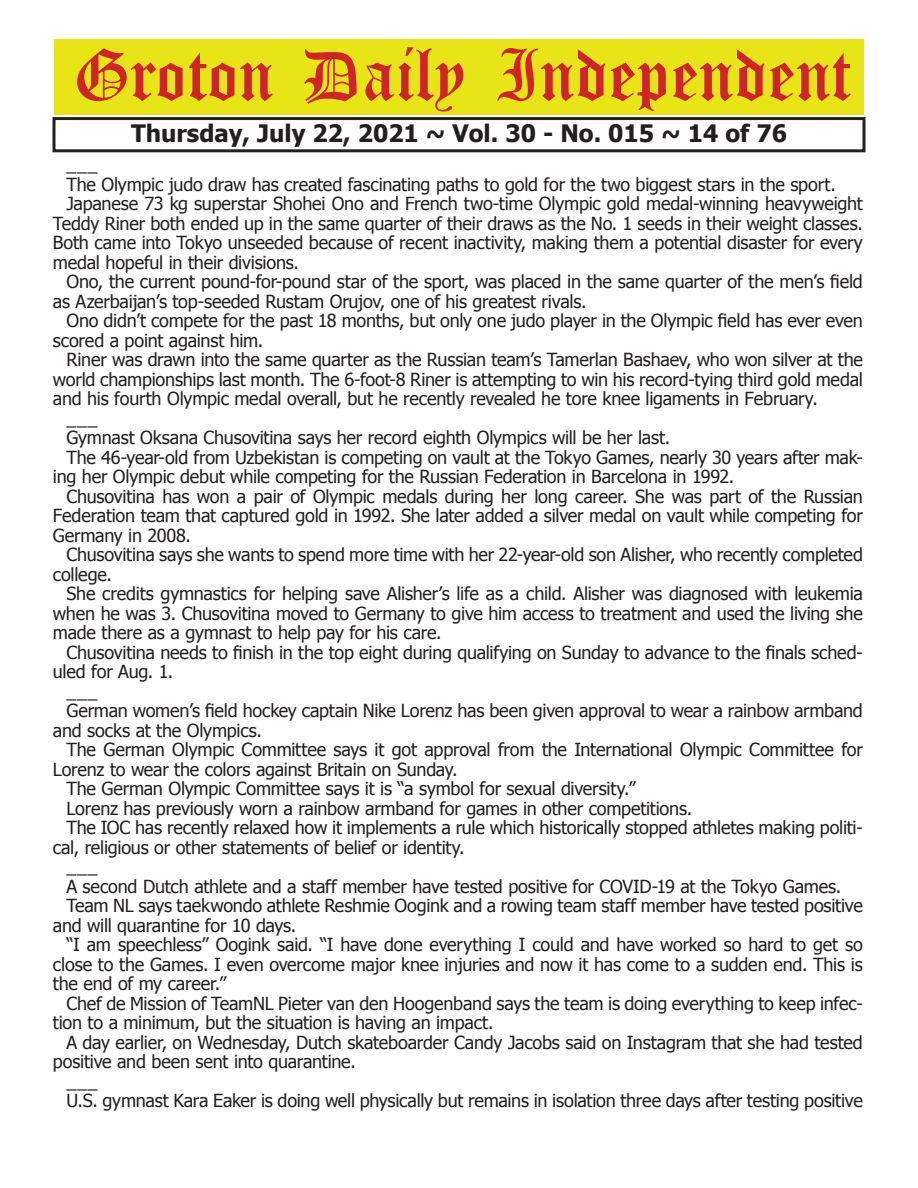
<style>
.page{position:relative;width:918px;height:1188px;background:#fff}
.page>*{position:absolute;margin:0;border:0;box-sizing:border-box;transform-origin:0 0}
.t1{font:54px "Old English Five";color:#d1232a}
.t2{font:700 24px "Tahoma";color:#231f20}
.t3{font:18px "Tahoma";letter-spacing:-.015em;color:#231f20}
</style>
<div class="page">
<div style="left:52px;top:117px;width:814px;height:35px;border:3px solid #231f20"></div>
<div style="left:54px;top:40px;width:810px;height:75px;background:#e7e515"></div>
<h1 class="t1" style="left:73px;top:50px;width:779px">Groton Daily Independent</h1>
<h2 class="t2" style="left:131px;top:116px;width:657px">Thursday, July 22, 2021 ~ Vol. 30 - No. 015 ~ 14 of 76</h2>
<p class="t3" style="left:66px;top:153px;width:33px">___</p>
<p class="t3" style="left:66px;top:172px;width:771px">The Olympic judo draw has created fascinating paths to gold for the two biggest stars in the sport.</p>
<p class="t3" style="left:66px;top:192px;width:798px">Japanese 73 kg superstar Shohei Ono and French two-time Olympic gold medal-winning heavyweight</p>
<p class="t3" style="left:53px;top:211px;width:811px">Teddy Riner both ended up in the same quarter of their draws as the No. 1 seeds in their weight classes.</p>
<p class="t3" style="left:53px;top:231px;width:811px">Both came into Tokyo unseeded because of recent inactivity, making them a potential disaster for every</p>
<p class="t3" style="left:53px;top:250px;width:248px">medal hopeful in their divisions.</p>
<p class="t3" style="left:66px;top:270px;width:798px">Ono, the current pound-for-pound star of the sport, was placed in the same quarter of the men’s field</p>
<p class="t3" style="left:53px;top:289px;width:535px">as Azerbaijan’s top-seeded Rustam Orujov, one of his greatest rivals.</p>
<p class="t3" style="left:66px;top:309px;width:798px">Ono didn’t compete for the past 18 months, but only one judo player in the Olympic field has ever even</p>
<p class="t3" style="left:53px;top:328px;width:212px">scored a point against him.</p>
<p class="t3" style="left:66px;top:348px;width:798px">Riner was drawn into the same quarter as the Russian team’s Tamerlan Bashaev, who won silver at the</p>
<p class="t3" style="left:53px;top:367px;width:812px">world championships last month. The 6-foot-8 Riner is attempting to win his record-tying third gold medal</p>
<p class="t3" style="left:53px;top:387px;width:766px">and his fourth Olympic medal overall, but he recently revealed he tore knee ligaments in February.</p>
<p class="t3" style="left:66px;top:406px;width:33px">___</p>
<p class="t3" style="left:66px;top:426px;width:605px">Gymnast Oksana Chusovitina says her record eighth Olympics will be her last.</p>
<p class="t3" style="left:66px;top:445px;width:798px">The 46-year-old from Uzbekistan is competing on vault at the Tokyo Games, nearly 30 years after mak-</p>
<p class="t3" style="left:53px;top:465px;width:683px">ing her Olympic debut while competing for the Russian Federation in Barcelona in 1992.</p>
<p class="t3" style="left:66px;top:484px;width:798px">Chusovitina has won a pair of Olympic medals during her long career. She was part of the Russian</p>
<p class="t3" style="left:53px;top:504px;width:811px">Federation team that captured gold in 1992. She later added a silver medal on vault while competing for</p>
<p class="t3" style="left:53px;top:523px;width:140px">Germany in 2008.</p>
<p class="t3" style="left:66px;top:543px;width:798px">Chusovitina says she wants to spend more time with her 22-year-old son Alisher, who recently completed</p>
<p class="t3" style="left:53px;top:562px;width:61px">college.</p>
<p class="t3" style="left:66px;top:582px;width:798px">She credits gymnastics for helping save Alisher’s life as a child. Alisher was diagnosed with leukemia</p>
<p class="t3" style="left:53px;top:601px;width:812px">when he was 3. Chusovitina moved to Germany to give him access to treatment and used the living she</p>
<p class="t3" style="left:53px;top:621px;width:390px">made there as a gymnast to help pay for his care.</p>
<p class="t3" style="left:66px;top:640px;width:798px">Chusovitina needs to finish in the top eight during qualifying on Sunday to advance to the finals sched-</p>
<p class="t3" style="left:53px;top:660px;width:122px">uled for Aug. 1.</p>
<p class="t3" style="left:66px;top:679px;width:33px">___</p>
<p class="t3" style="left:66px;top:699px;width:798px">German women’s field hockey captain Nike Lorenz has been given approval to wear a rainbow armband</p>
<p class="t3" style="left:53px;top:718px;width:211px">and socks at the Olympics.</p>
<p class="t3" style="left:66px;top:738px;width:798px">The German Olympic Committee says it got approval from the International Olympic Committee for</p>
<p class="t3" style="left:53px;top:757px;width:406px">Lorenz to wear the colors against Britain on Sunday.</p>
<p class="t3" style="left:66px;top:777px;width:571px">The German Olympic Committee says it is “a symbol for sexual diversity.”</p>
<p class="t3" style="left:66px;top:796px;width:627px">Lorenz has previously worn a rainbow armband for games in other competitions.</p>
<p class="t3" style="left:66px;top:816px;width:798px">The IOC has recently relaxed how it implements a rule which historically stopped athletes making politi-</p>
<p class="t3" style="left:53px;top:835px;width:413px">cal, religious or other statements of belief or identity.</p>
<p class="t3" style="left:66px;top:855px;width:33px">___</p>
<p class="t3" style="left:66px;top:874px;width:776px">A second Dutch athlete and a staff member have tested positive for COVID-19 at the Tokyo Games.</p>
<p class="t3" style="left:66px;top:894px;width:798px">Team NL says taekwondo athlete Reshmie Oogink and a rowing team staff member have tested positive</p>
<p class="t3" style="left:53px;top:913px;width:245px">and will quarantine for 10 days.</p>
<p class="t3" style="left:66px;top:933px;width:798px">“I am speechless” Oogink said. “I have done everything I could and have worked so hard to get so</p>
<p class="t3" style="left:53px;top:952px;width:811px">close to the Games. I even overcome major knee injuries and now it has come to a sudden end. This is</p>
<p class="t3" style="left:53px;top:972px;width:175px">the end of my career.”</p>
<p class="t3" style="left:66px;top:991px;width:798px">Chef de Mission of TeamNL Pieter van den Hoogenband says the team is doing everything to keep infec-</p>
<p class="t3" style="left:53px;top:1011px;width:442px">tion to a minimum, but the situation is having an impact.</p>
<p class="t3" style="left:66px;top:1030px;width:798px">A day earlier, on Wednesday, Dutch skateboarder Candy Jacobs said on Instagram that she had tested</p>
<p class="t3" style="left:53px;top:1050px;width:304px">positive and been sent into quarantine.</p>
<p class="t3" style="left:66px;top:1069px;width:33px">___</p>
<p class="t3" style="left:66px;top:1089px;width:798px">U.S. gymnast Kara Eaker is doing well physically but remains in isolation three days after testing positive</p>
</div>
